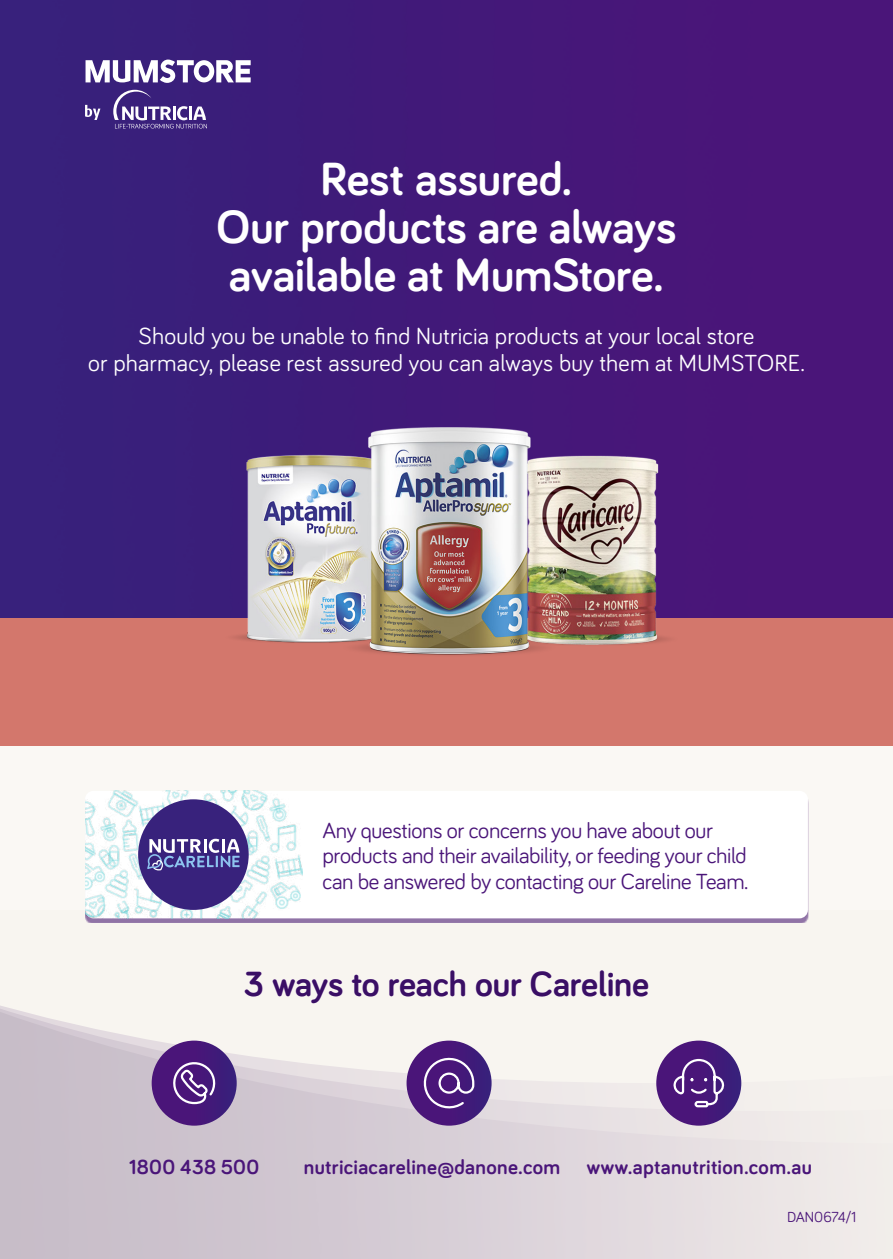
<style>
.page{position:relative;width:893px;height:1259px;background:#f6f2ea}
.page>*{position:absolute;margin:0;border:0;box-sizing:border-box;transform-origin:0 0}
.t1{font:700 48px/48px "Bariol";letter-spacing:-.005em;color:#fff;text-align:center}
.t2{font:700 36px "Bariol";letter-spacing:-.005em;color:#4a1579}
.t3{font:24px/27px "Bariol";letter-spacing:.01em;color:#fff;text-align:center}
.t4{font:22.5px/25.5px "Bariol";letter-spacing:-.015em;color:#4a1579}
.t5{font:700 21px "Bariol";letter-spacing:.015em;color:#4a1579}
.t6{font:15px "Bariol";letter-spacing:-.01em;color:#4a1579}
</style>
<div class="page">
<img style="left:0;top:0;width:893px;height:618px">
<div style="left:0;top:618px;width:893px;height:128px;background:#d3776c"></div>
<img style="left:85px;top:401px;width:723px;height:254px">
<svg style="left:113px;top:90px;width:94px;height:38px;background:#665299"></svg>
<svg style="left:85px;top:105px;width:15px;height:15px"></svg>
<svg style="left:86px;top:60px;width:165px;height:23px;background:#a99ec5"></svg>
<div style="left:85px;top:795px;width:723px;height:127px;background:#4a1579;opacity:.5"></div>
<div style="left:85px;top:791px;width:723px;height:127px;background:#fff;border-radius:9px"></div>
<img style="left:85px;top:791px;width:218px;height:127px">
<div style="left:138px;top:799px;width:111px;height:111px;background:#38227c;border-radius:50%"></div>
<svg style="left:147px;top:838px;width:93px;height:32px"></svg>
<img style="left:0;top:1006px;width:809px;height:253px">
<svg style="left:407px;top:1040px;width:85px;height:85px;background:#481d7c"></svg>
<svg style="left:422px;top:1057px;width:53px;height:52px;background:#663e90"></svg>
<div style="left:152px;top:1040px;width:85px;height:85px;background:linear-gradient(to right,#4f1279,#40237d);border-radius:43px"></div>
<svg style="left:170px;top:1058px;width:48px;height:47px;background:#6b4493"></svg>
<div style="left:656px;top:1040px;width:85px;height:85px;background:linear-gradient(to right,#55197c,#3b1e7a);border-radius:43px"></div>
<svg style="left:671px;top:1057px;width:55px;height:51px;background:#643c8e"></svg>
<h1 class="t1" style="left:217px;top:153px;width:461px">Rest assured.<br>Our products are always available at MumStore.</h1>
<p class="t3" style="left:88px;top:321px;width:718px">Should you be unable to find Nutricia products at your local store<br>or pharmacy, please rest assured you can always buy them at MUMSTORE.</p>
<p class="t4" style="left:322px;top:816px;width:427px">Any questions or concerns you have about our products and their availability, or feeding your child can be answered by contacting our Careline Team.</p>
<h2 class="t2" style="left:244px;top:959px;width:407px">3 ways to reach our Careline</h2>
<p class="t5" style="left:129px;top:1152px;width:132px">1800 438 500</p>
<p class="t5" style="left:304px;top:1152px;width:258px">nutriciacareline@danone.com</p>
<p class="t5" style="left:587px;top:1152px;width:227px">www.aptanutrition.com.au</p>
<p class="t6" style="left:787px;top:1207px;width:71px">DAN0674/1</p>
</div>
